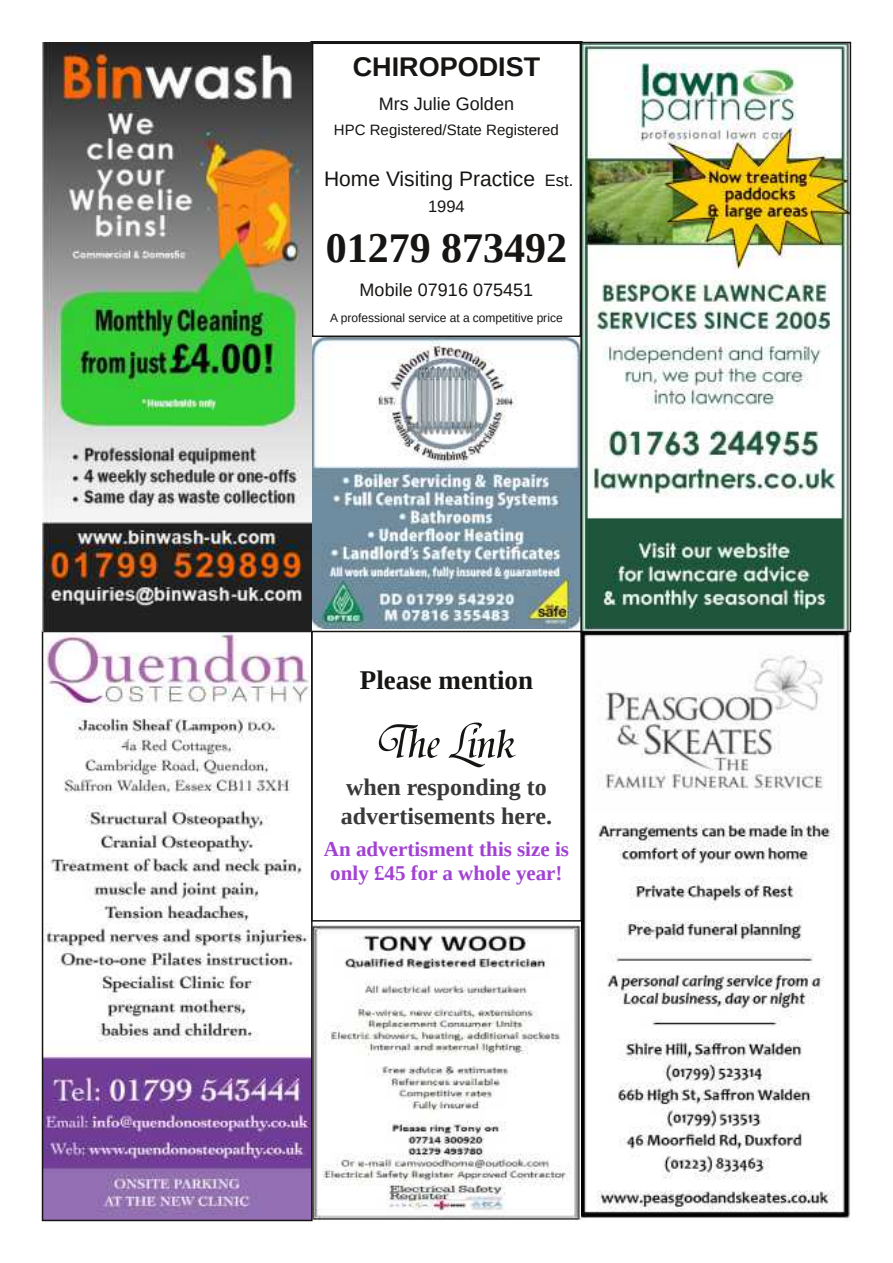
<style>
.page{position:relative;width:893px;height:1263px;background:#fff}
.page>*{position:absolute;margin:0;border:0;box-sizing:border-box;transform-origin:0 0}
.t1{font:51px "Tiranti Solid Let Plain";color:#171513}
.t2{font:700 42px "Liberation Serif";color:#171513}
.t3{font:700 27px "Liberation Serif";color:#171513}
.t4{font:700 27px "Liberation Sans";color:#171513}
.t5{font:700 24px/28.8px "Liberation Serif";color:#393939}
.t6{font:700 21px/23.7px "Liberation Serif";color:#a242d2;text-align:center}
.t7{font:21px "Liberation Sans";color:#171513}
.t8{font:18px "Liberation Sans";color:#171513}
.t9{font:16.5px "Liberation Sans";color:#171513}
.t10{font:15px "Liberation Sans";letter-spacing:.005em;color:#171513}
.t11{font:12px "Liberation Sans";color:#171513}
.s1{font-size:16.5px}
</style>
<div class="page">
<div style="left:310px;top:41px;width:273px;height:297px;border:3px solid #171513"></div>
<img style="left:313px;top:926px;width:267px;height:294px">
<img style="left:312px;top:337px;width:268px;height:292px">
<img style="left:581px;top:45px;width:269px;height:1174px">
<div style="left:580px;top:42px;width:271px;height:590px;border:2px solid #171513"></div>
<img style="left:43px;top:43px;width:268px;height:1175px">
<div style="left:42px;top:631px;width:271px;height:590px;border:2px solid #171513"></div>
<div style="left:311px;top:631px;width:271px;height:290px;border:2px solid #171513"></div>
<p class="t4" style="left:353px;top:51px;width:189px">CHIROPODIST</p>
<p class="t8" style="left:379px;top:93px;width:137px">Mrs Julie Golden</p>
<p class="t10" style="left:334px;top:122px;width:226px">HPC Registered/State Registered</p>
<p class="t7" style="left:324px;top:167px;width:251px">Home Visiting Practice <span class="s1">Est.</span></p>
<p class="t9" style="left:428px;top:197px;width:38px">1994</p>
<h2 class="t2" style="left:326px;top:225px;width:243px">01279 873492</h2>
<p class="t8" style="left:360px;top:280px;width:175px">Mobile 07916 075451</p>
<p class="t11" style="left:330px;top:311px;width:234px">A professional service at a competitive price</p>
<p class="t3" style="left:360px;top:665px;width:175px">Please mention</p>
<h1 class="t1" style="left:377px;top:710px;width:141px">The Link</h1>
<p class="t5" style="left:341px;top:772px;width:213px">when responding to advertisements here.</p>
<p class="t6" style="left:324px;top:837px;width:247px">An advertisment this size is only £45 for a whole year!</p>
</div>
